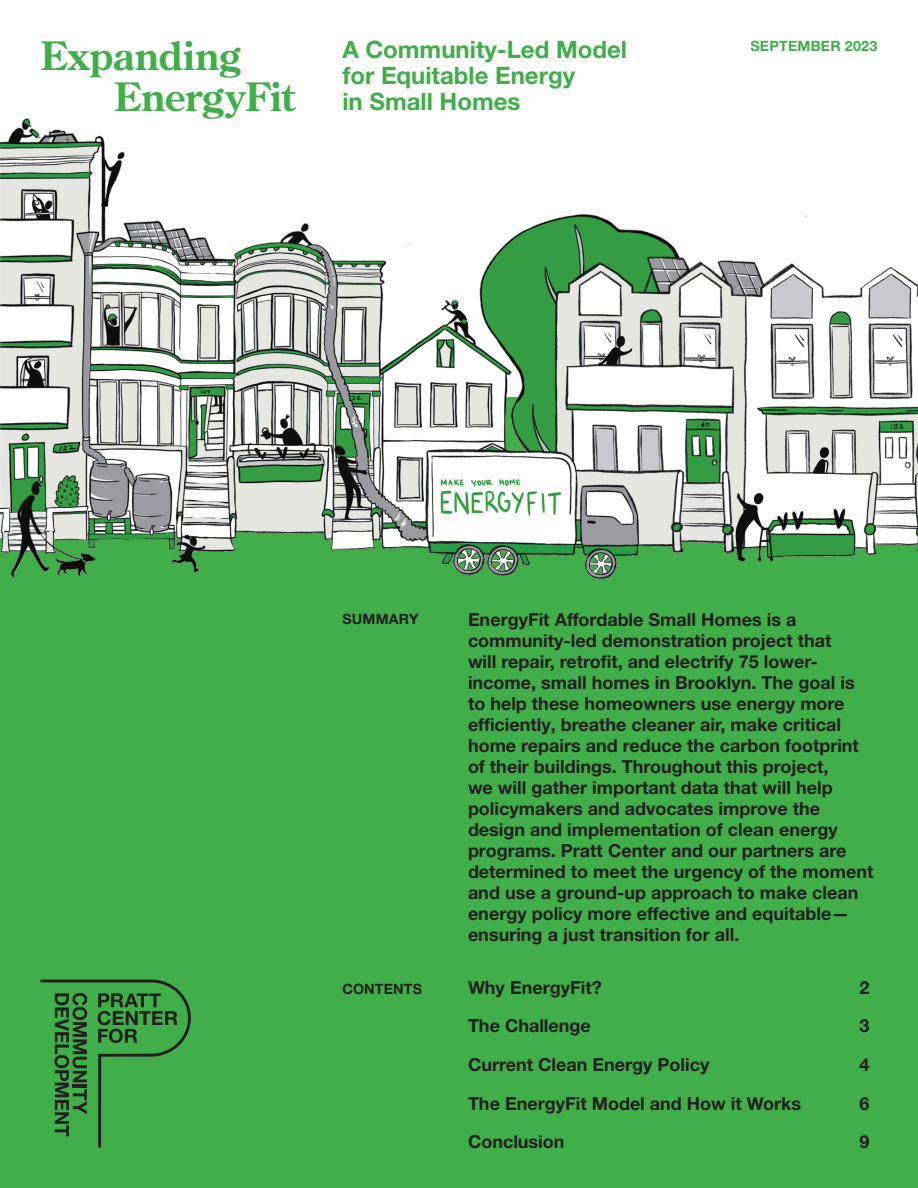
<style>
.page{position:relative;width:918px;height:1188px;background:#fff}
.page>*{position:absolute;margin:0;border:0;box-sizing:border-box;transform-origin:0 0}
.t1{font:700 39px/40.5px "Century Old Style Std";letter-spacing:.005em;color:#40ae49}
.t2{font:700 24px/26.2px "Helvetica Neue LT Pro";color:#40ae49}
.t3{font:700 18px/21px "Helvetica Neue LT Pro";color:#231f20}
.t4{font:700 14.25px "Helvetica Neue LT Pro";letter-spacing:.015em;color:#231f20}
.t5{font:700 14.25px "Helvetica Neue LT Pro";letter-spacing:.02em;color:#40ae49}
</style>
<div class="page">
<div style="left:0;top:397px;width:918px;height:791px;background:#40ae49"></div>
<svg style="left:41px;top:980px;width:150px;height:167px"></svg>
<img style="left:0;top:118px;width:918px;height:467px">
<h1 class="t1" style="left:114px;top:35px;width:182px;text-indent:-74px">Expanding<br>EnergyFit</h1>
<p class="t2" style="left:342px;top:35px;width:286px">A Community-Led Model for Equitable Energy<br>in Small Homes</p>
<p class="t5" style="left:750px;top:37px;width:129px">SEPTEMBER 2023</p>
<p class="t4" style="left:342px;top:610px;width:78px">SUMMARY</p>
<p class="t4" style="left:342px;top:980px;width:81px">CONTENTS</p>
<p class="t3" style="left:468px;top:609px;width:407px">EnergyFit Affordable Small Homes is a community-led demonstration project that<br>will repair, retrofit, and electrify 75 lower&shy;income, small homes in Brooklyn. The goal is to help these homeowners use energy more efficiently, breathe cleaner air, make critical home repairs and reduce the carbon footprint of their buildings. Throughout this project,<br>we will gather important data that will help policymakers and advocates improve the design and implementation of clean energy programs. Pratt Center and our partners are determined to meet the urgency of the moment and use a ground-up approach to make clean energy policy more effective and equitable— ensuring a just transition for all.</p>
<p class="t3" style="left:468px;top:976px;width:135px">Why EnergyFit?</p>
<p class="t3" style="left:860px;top:976px;width:12px">2</p>
<p class="t3" style="left:468px;top:1015px;width:124px">The Challenge</p>
<p class="t3" style="left:860px;top:1015px;width:12px">3</p>
<p class="t3" style="left:468px;top:1054px;width:243px">Current Clean Energy Policy</p>
<p class="t3" style="left:860px;top:1054px;width:12px">4</p>
<p class="t3" style="left:468px;top:1092px;width:335px">The EnergyFit Model and How it Works</p>
<p class="t3" style="left:860px;top:1092px;width:12px">6</p>
<p class="t3" style="left:468px;top:1130px;width:98px">Conclusion</p>
<p class="t3" style="left:860px;top:1130px;width:12px">9</p>
</div>
